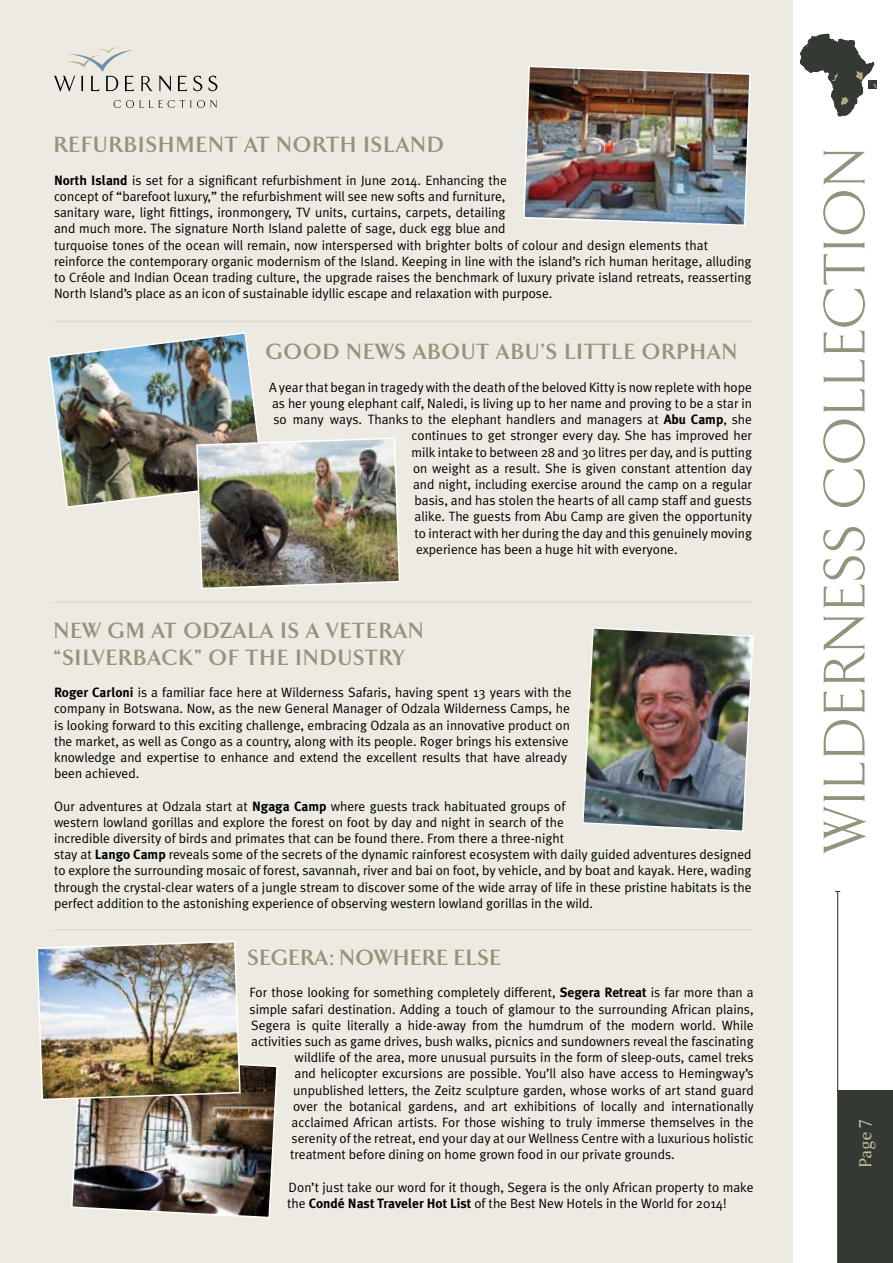
<style>
.page{position:relative;width:893px;height:1263px;background:#fff}
.page>*{position:absolute;margin:0;border:0;box-sizing:border-box;transform-origin:0 0}
.t1{font:300 60px "Arrow";letter-spacing:.05em;color:#94937b}
.t2{font:700 22.5px/27px "Arrow";letter-spacing:.075em;color:#94937b}
.t3{font:700 22.5px "Arrow";letter-spacing:.05em;color:#94937b}
.t4{font:500 18px "Arrow";color:#c5c1a0}
.t5{font:13.5px/16.2px "Meta Plus Normal";color:#000}
.s1{font-family:"Meta Plus";font-weight:700}
</style>
<div class="page">
<div style="left:838px;top:1091px;width:55px;height:172px;background:#343933"></div>
<div style="left:0;top:0;width:792px;height:1263px;background:#edebe1"></div>
<svg style="left:114px;top:100px;width:103px;height:8px"></svg>
<svg style="left:54px;top:47px;width:163px;height:45px"></svg>
<svg style="left:800px;top:34px;width:77px;height:83px"></svg>
<hr style="left:837px;top:891px;width:1px;height:372px;background:#343933">
<img style="left:523px;top:66px;width:228px;height:160px">
<hr style="left:54px;top:321px;width:699px;height:1px;background:#dfdcca">
<hr style="left:54px;top:601px;width:699px;height:2px;background:#dfdcca">
<img style="left:582px;top:627px;width:172px;height:205px">
<hr style="left:54px;top:929px;width:699px;height:1px;background:#dfdcca">
<img style="left:36px;top:941px;width:242px;height:277px">
<img style="left:48px;top:332px;width:352px;height:257px">
<h2 class="t2" style="left:54px;top:132px;width:391px">REFURBISHMENT AT NORTH ISLAND</h2>
<p class="t5" style="left:54px;top:172px;width:699px"><span class="s1">North Island</span> is set for a significant refurbishment in June 2014. Enhancing the<br>concept of “barefoot luxury,” the refurbishment will see new softs and furniture,<br>sanitary ware, light fittings, ironmongery, TV units, curtains, carpets, detailing<br>and much more. The signature North Island palette of sage, duck egg blue and<br>turquoise tones of the ocean will remain, now interspersed with brighter bolts of colour and design elements that reinforce the contemporary organic modernism of the Island. Keeping in line with the island’s rich human heritage, alluding to Créole and Indian Ocean trading culture, the upgrade raises the benchmark of luxury private island retreats, reasserting North Island’s place as an icon of sustainable idyllic escape and relaxation with purpose.</p>
<h2 class="t2" style="left:266px;top:339px;width:473px">GOOD NEWS ABOUT ABU’S LITTLE ORPHAN</h2>
<p class="t5" style="left:269px;top:379px;width:485px">A year that began in tragedy with the death of the beloved Kitty is now replete with hope</p>
<p class="t5" style="left:272px;top:395px;width:482px">as her young elephant calf, Naledi, is living up to her name and proving to be a star in</p>
<p class="t5" style="left:274px;top:411px;width:480px">so many ways. Thanks to the elephant handlers and managers at <span class="s1">Abu Camp</span>, she</p>
<p class="t5" style="left:412px;top:427px;width:342px">continues to get stronger every day. She has improved her</p>
<p class="t5" style="left:412px;top:444px;width:342px">milk intake to between 28 and 30 litres per day, and is putting</p>
<p class="t5" style="left:413px;top:460px;width:340px">on weight as a result. She is given constant attention day</p>
<p class="t5" style="left:413px;top:476px;width:341px">and night, including exercise around the camp on a regular</p>
<p class="t5" style="left:415px;top:492px;width:339px">basis, and has stolen the hearts of all camp staff and guests</p>
<p class="t5" style="left:415px;top:508px;width:339px">alike. The guests from Abu Camp are given the opportunity</p>
<p class="t5" style="left:415px;top:525px;width:339px">to interact with her during the day and this genuinely moving</p>
<p class="t5" style="left:416px;top:541px;width:263px">experience has been a huge hit with everyone.</p>
<h2 class="t2" style="left:54px;top:617px;width:371px">NEW GM AT ODZALA IS A VETERAN “SILVERBACK” OF THE INDUSTRY</h2>
<p class="t5" style="left:54px;top:684px;width:519px"><span class="s1">Roger Carloni</span> is a familiar face here at Wilderness Safaris, having spent 13 years with the company in Botswana. Now, as the new General Manager of Odzala Wilderness Camps, he is looking forward to this exciting challenge, embracing Odzala as an innovative product on the market, as well as Congo as a country, along with its people. Roger brings his extensive knowledge and expertise to enhance and extend the excellent results that have already been achieved.</p>
<p class="t5" style="left:54px;top:797px;width:699px">Our adventures at Odzala start at <span class="s1">Ngaga Camp</span> where guests track habituated groups of<br>western lowland gorillas and explore the forest on foot by day and night in search of the<br>incredible diversity of birds and primates that can be found there. From there a three-night<br>stay at <span class="s1">Lango Camp</span> reveals some of the secrets of the dynamic rainforest ecosystem with daily guided adventures designed to explore the surrounding mosaic of forest, savannah, river and bai on foot, by vehicle, and by boat and kayak. Here, wading through the crystal-clear waters of a jungle stream to discover some of the wide array of life in these pristine habitats is the perfect addition to the astonishing experience of observing western lowland gorillas in the wild.</p>
<h2 class="t3" style="left:248px;top:945px;width:254px">SEGERA: NOWHERE ELSE</h2>
<p class="t5" style="left:250px;top:984px;width:506px">For those looking for something completely different, <span class="s1">Segera Retreat</span> is far more than a</p>
<p class="t5" style="left:250px;top:1000px;width:506px">simple safari destination. Adding a touch of glamour to the surrounding African plains,</p>
<p class="t5" style="left:251px;top:1017px;width:504px">Segera is quite literally a hide-away from the humdrum of the modern world. While</p>
<p class="t5" style="left:251px;top:1033px;width:504px">activities such as game drives, bush walks, picnics and sundowners reveal the fascinating</p>
<p class="t5" style="left:295px;top:1049px;width:461px">wildlife of the area, more unusual pursuits in the form of sleep-outs, camel treks</p>
<p class="t5" style="left:295px;top:1065px;width:461px">and helicopter excursions are possible. You’ll also have access to Hemingway’s</p>
<p class="t5" style="left:293px;top:1081px;width:462px">unpublished letters, the Zeitz sculpture garden, whose works of art stand guard</p>
<p class="t5" style="left:293px;top:1098px;width:462px">over the botanical gardens, and art exhibitions of locally and internationally</p>
<p class="t5" style="left:292px;top:1114px;width:464px">acclaimed African artists. For those wishing to truly immerse themselves in the</p>
<p class="t5" style="left:292px;top:1130px;width:464px">serenity of the retreat, end your day at our Wellness Centre with a luxurious holistic</p>
<p class="t5" style="left:290px;top:1146px;width:386px">treatment before dining on home grown food in our private grounds.</p>
<p class="t5" style="left:287px;top:1179px;width:468px">Don’t just take our word for it though, Segera is the only African property to make the <span class="s1">Condé Nast Traveler Hot List</span> of the Best New Hotels in the World for 2014!</p>
<h1 class="t1" style="left:814px;top:850px;width:705px;rotate:-90deg">WILDERNESS COLLECTION</h1>
<h3 class="t4" style="left:856px;top:1167px;width:50px;rotate:-90deg">Page 7</h3>
</div>
